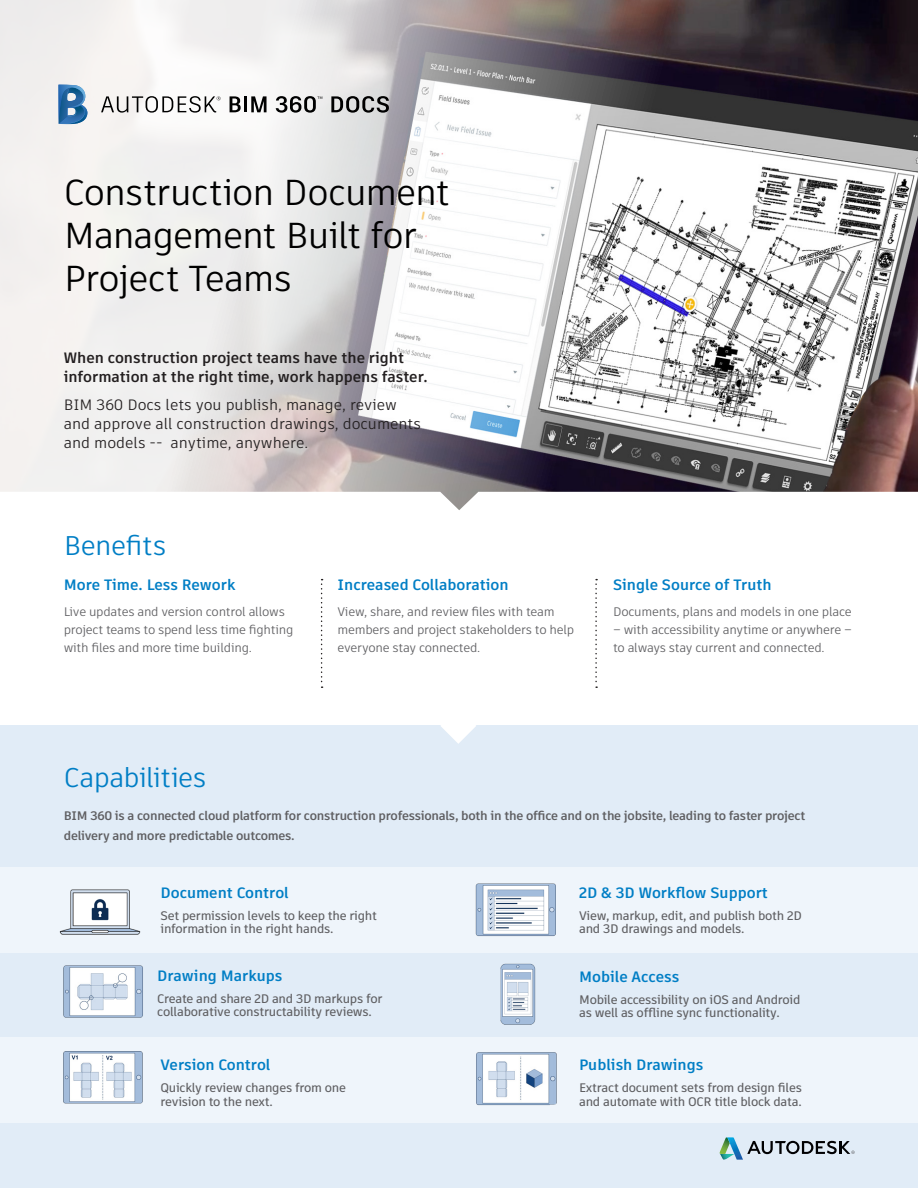
<style>
.page{position:relative;width:918px;height:1188px;background:#fff}
.page>*{position:absolute;margin:0;border:0;box-sizing:border-box;transform-origin:0 0}
.t1{font:36px/43.2px "Artifakt Element";letter-spacing:-.025em;color:#000}
.t2{font:27px "Artifakt Element";letter-spacing:-.025em;color:#007ec5}
.t3{font:700 15px "Artifakt Element";color:#007ec5}
.t4{font:15px/19.2px "Artifakt Element";color:#231f20}
.t5{font:700 15px/19.2px "Artifakt Element";color:#231f20}
.t6{font:500 12.3px/13.5px "Artifakt Element";letter-spacing:-.02em;color:#5f5f62}
.t7{font:12.3px/18px "Artifakt Element";letter-spacing:-.02em;color:#5f5f62}
.t8{font:700 12.3px/19.2px "Artifakt Element";letter-spacing:-.02em;color:#5f5f62}
</style>
<div class="page">
<img style="left:0;top:0;width:918px;height:510px">
<div style="left:0;top:726px;width:918px;height:462px;background:#e1ecf7"></div>
<div style="left:0;top:867px;width:918px;height:85px;background:#eff5fb"></div>
<div style="left:0;top:1037px;width:918px;height:85px;background:#eff5fb"></div>
<svg style="left:440px;top:725px;width:36px;height:19px"></svg>
<svg style="left:321px;top:579px;width:2px;height:109px"></svg>
<svg style="left:595px;top:579px;width:2px;height:109px"></svg>
<img style="left:43px;top:952px;width:114px;height:152px">
<svg style="left:58px;top:81px;width:29px;height:44px"></svg>
<svg style="left:101px;top:96px;width:119px;height:17px"></svg>
<svg style="left:230px;top:96px;width:11px;height:16px"></svg>
<hr style="left:244px;top:96px;width:3px;height:16px;background:#000">
<svg style="left:251px;top:96px;width:16px;height:16px"></svg>
<svg style="left:276px;top:96px;width:46px;height:17px"></svg>
<svg style="left:331px;top:96px;width:58px;height:17px"></svg>
<svg style="left:719px;top:1137px;width:136px;height:23px"></svg>
<img style="left:460px;top:883px;width:115px;height:142px">
<img style="left:59px;top:889px;width:82px;height:46px">
<img style="left:476px;top:1052px;width:81px;height:54px">
<p class="t1" style="left:64px;top:171px;width:388px">Construction Document<br>Management Built for</p>
<p class="t1" style="left:64px;top:257px;width:230px">Project Teams</p>
<p class="t5" style="left:64px;top:348px;width:365px">When construction project teams have the right information at the right time, work happens faster.</p>
<p class="t4" style="left:64px;top:395px;width:359px">BIM 360 Docs lets you publish, manage, review and approve all construction drawings, documents and models -- anytime, anywhere.</p>
<p class="t2" style="left:64px;top:526px;width:104px">Benefits</p>
<p class="t3" style="left:64px;top:574px;width:173px">More Time. Less Rework</p>
<p class="t7" style="left:64px;top:603px;width:231px">Live updates and version control allows project teams to spend less time fighting with files and more time building.</p>
<p class="t2" style="left:64px;top:759px;width:144px">Capabilities</p>
<p class="t3" style="left:338px;top:574px;width:173px">Increased Collaboration</p>
<p class="t7" style="left:338px;top:603px;width:238px">View, share, and review files with team members and project stakeholders to help everyone stay connected.</p>
<p class="t3" style="left:613px;top:574px;width:160px">Single Source of Truth</p>
<p class="t7" style="left:613px;top:603px;width:240px">Documents, plans and models in one place</p>
<p class="t7" style="left:613px;top:621px;width:240px">– with accessibility anytime or anywhere – to always stay current and connected.</p>
<p class="t8" style="left:64px;top:807px;width:743px">BIM 360 is a connected cloud platform for construction professionals, both in the office and on the jobsite, leading to faster project delivery and more predictable outcomes.</p>
<p class="t3" style="left:160px;top:882px;width:130px">Document Control</p>
<p class="t6" style="left:160px;top:909px;width:218px">Set permission levels to keep the right information in the right hands.</p>
<p class="t3" style="left:157px;top:965px;width:127px">Drawing Markups</p>
<p class="t6" style="left:157px;top:992px;width:227px">Create and share 2D and 3D markups for collaborative constructability reviews.</p>
<p class="t3" style="left:160px;top:1054px;width:112px">Version Control</p>
<p class="t6" style="left:160px;top:1081px;width:187px">Quickly review changes from one revision to the next.</p>
<p class="t3" style="left:579px;top:882px;width:190px">2D &amp; 3D Workflow Support</p>
<p class="t6" style="left:579px;top:909px;width:224px">View, markup, edit, and publish both 2D and 3D drawings and models.</p>
<p class="t3" style="left:579px;top:966px;width:102px">Mobile Access</p>
<p class="t6" style="left:579px;top:993px;width:223px">Mobile accessibility on iOS and Android as well as offline sync functionality.</p>
<p class="t3" style="left:579px;top:1054px;width:126px">Publish Drawings</p>
<p class="t6" style="left:579px;top:1081px;width:224px">Extract document sets from design files and automate with OCR title block data.</p>
</div>
